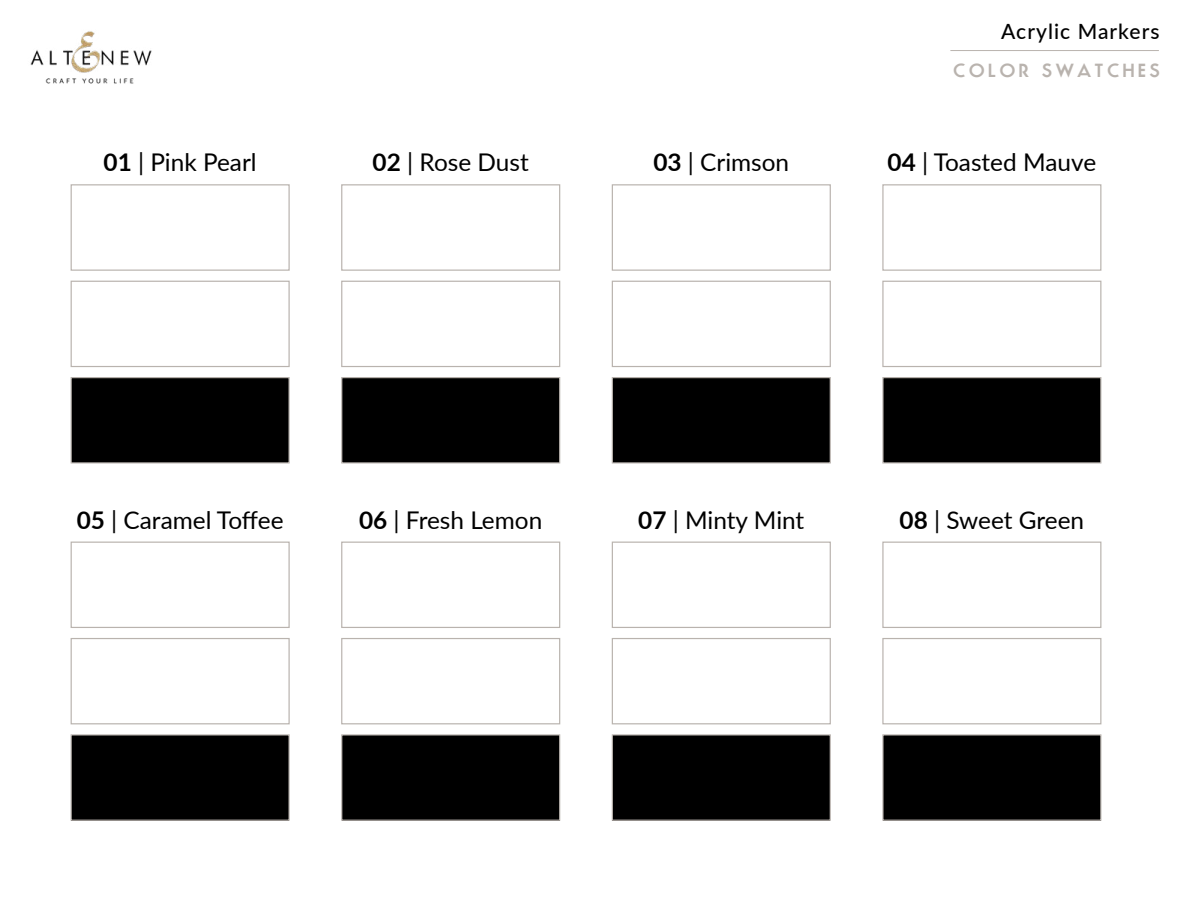
<style>
.page{position:relative;width:1188px;height:918px;background:#fff}
.page>*{position:absolute;margin:0;border:0;box-sizing:border-box;transform-origin:0 0}
.t1{font:24.45px "Lato";color:#000}
.t2{font:500 21px "Lato";letter-spacing:.05em;color:#000}
.t3{font:700 18px "Movement";letter-spacing:.2em;color:#b9b3ae}
.s1{font-weight:700}
</style>
<div class="page">
<img style="left:30px;top:31px;width:122px;height:53px">
<hr style="left:950px;top:50px;width:209px;height:1px;background:#b9b3ae">
<div style="left:71px;top:184px;width:219px;height:87px;border:1px solid #b9b3ae"></div>
<div style="left:71px;top:281px;width:219px;height:86px;border:1px solid #b9b3ae"></div>
<div style="left:71px;top:378px;width:218px;height:85px;background:#000"></div>
<div style="left:71px;top:377px;width:219px;height:87px;border:1px solid #b9b3ae"></div>
<div style="left:71px;top:542px;width:219px;height:86px;border:1px solid #b9b3ae"></div>
<div style="left:71px;top:638px;width:219px;height:86px;border:1px solid #b9b3ae"></div>
<div style="left:71px;top:735px;width:218px;height:85px;background:#000"></div>
<div style="left:71px;top:734px;width:219px;height:87px;border:1px solid #b9b3ae"></div>
<div style="left:341px;top:184px;width:219px;height:87px;border:1px solid #b9b3ae"></div>
<div style="left:341px;top:281px;width:219px;height:86px;border:1px solid #b9b3ae"></div>
<div style="left:342px;top:378px;width:218px;height:85px;background:#000"></div>
<div style="left:341px;top:377px;width:219px;height:87px;border:1px solid #b9b3ae"></div>
<div style="left:341px;top:542px;width:219px;height:86px;border:1px solid #b9b3ae"></div>
<div style="left:341px;top:638px;width:219px;height:86px;border:1px solid #b9b3ae"></div>
<div style="left:342px;top:735px;width:218px;height:85px;background:#000"></div>
<div style="left:341px;top:734px;width:219px;height:87px;border:1px solid #b9b3ae"></div>
<div style="left:612px;top:184px;width:219px;height:87px;border:1px solid #b9b3ae"></div>
<div style="left:612px;top:281px;width:219px;height:86px;border:1px solid #b9b3ae"></div>
<div style="left:612px;top:378px;width:218px;height:85px;background:#000"></div>
<div style="left:612px;top:377px;width:219px;height:87px;border:1px solid #b9b3ae"></div>
<div style="left:612px;top:542px;width:219px;height:86px;border:1px solid #b9b3ae"></div>
<div style="left:612px;top:638px;width:219px;height:86px;border:1px solid #b9b3ae"></div>
<div style="left:612px;top:735px;width:218px;height:85px;background:#000"></div>
<div style="left:612px;top:734px;width:219px;height:87px;border:1px solid #b9b3ae"></div>
<div style="left:882px;top:184px;width:219px;height:87px;border:1px solid #b9b3ae"></div>
<div style="left:882px;top:281px;width:219px;height:86px;border:1px solid #b9b3ae"></div>
<div style="left:883px;top:378px;width:218px;height:85px;background:#000"></div>
<div style="left:882px;top:377px;width:219px;height:87px;border:1px solid #b9b3ae"></div>
<div style="left:882px;top:542px;width:219px;height:86px;border:1px solid #b9b3ae"></div>
<div style="left:882px;top:638px;width:219px;height:86px;border:1px solid #b9b3ae"></div>
<div style="left:883px;top:735px;width:218px;height:85px;background:#000"></div>
<div style="left:882px;top:734px;width:219px;height:87px;border:1px solid #b9b3ae"></div>
<p class="t1" style="left:104px;top:145px;width:155px"><span class="s1">01</span> | Pink Pearl</p>
<p class="t1" style="left:373px;top:145px;width:158px"><span class="s1">02</span> | Rose Dust</p>
<p class="t1" style="left:653px;top:145px;width:137px"><span class="s1">03</span> | Crimson</p>
<p class="t2" style="left:1001px;top:16px;width:160px">Acrylic Markers</p>
<p class="t3" style="left:954px;top:58px;width:208px">COLOR SWATCHES</p>
<p class="t1" style="left:888px;top:145px;width:210px"><span class="s1">04</span> | Toasted Mauve</p>
<p class="t1" style="left:77px;top:502px;width:208px"><span class="s1">05</span> | Caramel Toffee</p>
<p class="t1" style="left:359px;top:502px;width:185px"><span class="s1">06</span> | Fresh Lemon</p>
<p class="t1" style="left:638px;top:502px;width:168px"><span class="s1">07</span> | Minty Mint</p>
<p class="t1" style="left:900px;top:502px;width:186px"><span class="s1">08</span> | Sweet Green</p>
</div>
